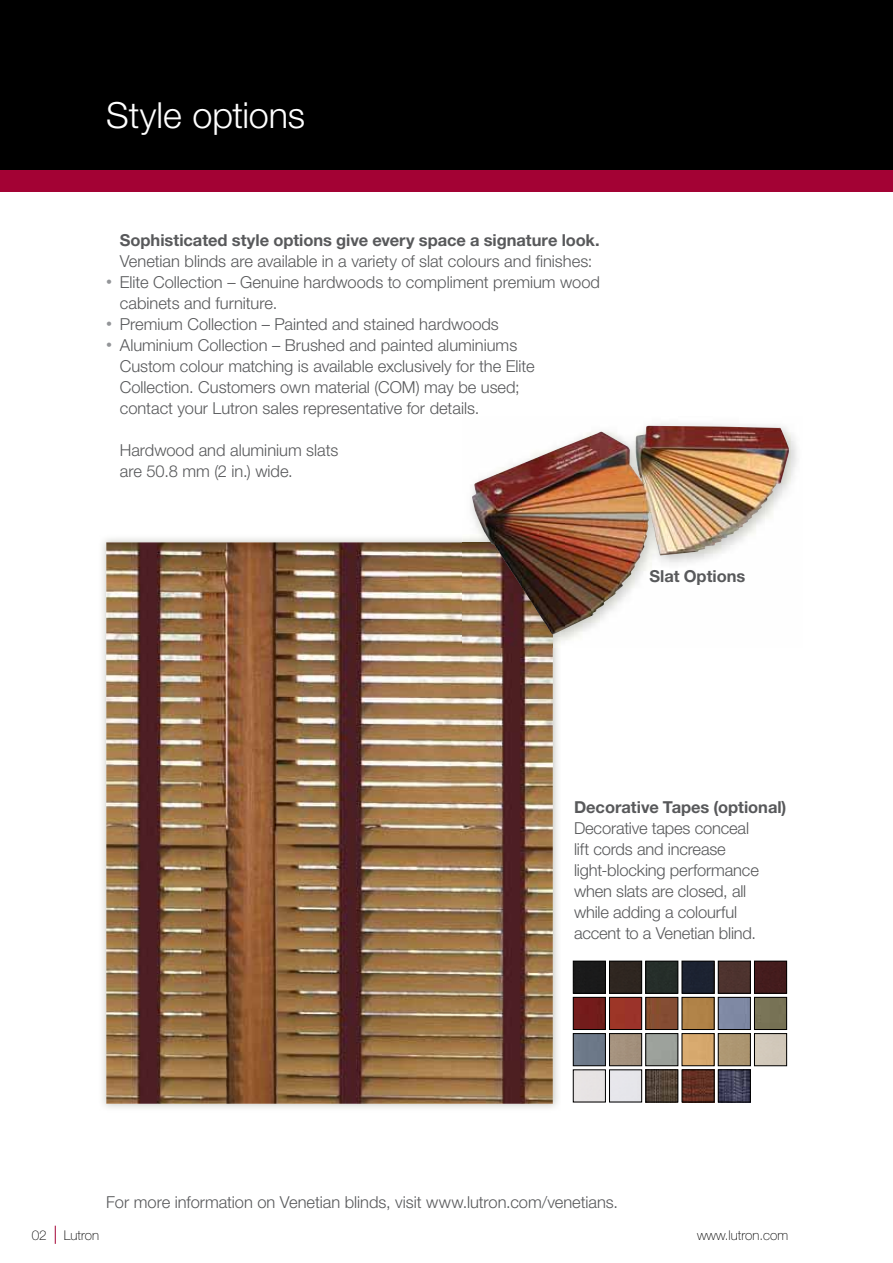
<style>
.page{position:relative;width:893px;height:1263px;background:#fff}
.page>*{position:absolute;margin:0;border:0;box-sizing:border-box;transform-origin:0 0}
.t1{font:300 36px "Helvetica Neue LT Std";letter-spacing:-.005em;color:#fff}
.t2{font:300 16.5px/21px "Helvetica Neue LT Std";color:#58595b}
.t3{font:700 16.5px "Helvetica Neue LT Std";letter-spacing:-.005em;color:#58595b}
.t4{font:100 13.5px "Helvetica Neue";color:#000}
.s1{font-size:12px;color:#939598}
</style>
<div class="page">
<div style="left:0;top:0;width:893px;height:170px;background:#000"></div>
<div style="left:0;top:170px;width:893px;height:21px;background:#a30234"></div>
<img style="left:106px;top:542px;width:447px;height:562px">
<img style="left:471px;top:423px;width:326px;height:218px">
<img style="left:462px;top:542px;width:91px;height:106px">
<img style="left:472px;top:426px;width:317px;height:209px">
<img style="left:575px;top:963px;width:28px;height:28px">
<div style="left:573px;top:961px;width:32px;height:32px;border:1px solid #000"></div>
<img style="left:611px;top:963px;width:29px;height:28px">
<div style="left:609px;top:961px;width:33px;height:32px;border:1px solid #000"></div>
<img style="left:648px;top:963px;width:28px;height:28px">
<div style="left:646px;top:961px;width:32px;height:32px;border:1px solid #000"></div>
<img style="left:684px;top:963px;width:28px;height:28px">
<div style="left:682px;top:961px;width:32px;height:32px;border:1px solid #000"></div>
<img style="left:720px;top:963px;width:28px;height:28px">
<div style="left:718px;top:961px;width:32px;height:32px;border:1px solid #000"></div>
<img style="left:756px;top:963px;width:29px;height:28px">
<div style="left:754px;top:961px;width:33px;height:32px;border:1px solid #000"></div>
<img style="left:575px;top:999px;width:28px;height:28px">
<div style="left:573px;top:997px;width:32px;height:32px;border:1px solid #000"></div>
<img style="left:611px;top:999px;width:29px;height:28px">
<div style="left:609px;top:997px;width:33px;height:32px;border:1px solid #000"></div>
<img style="left:648px;top:999px;width:28px;height:28px">
<div style="left:646px;top:997px;width:32px;height:32px;border:1px solid #000"></div>
<img style="left:684px;top:999px;width:28px;height:28px">
<div style="left:718px;top:997px;width:32px;height:32px;border:1px solid #000"></div>
<img style="left:756px;top:999px;width:29px;height:28px">
<div style="left:754px;top:997px;width:33px;height:32px;border:1px solid #000"></div>
<img style="left:575px;top:1035px;width:28px;height:29px">
<div style="left:573px;top:1033px;width:32px;height:33px;border:1px solid #000"></div>
<div style="left:609px;top:1033px;width:33px;height:33px;border:1px solid #000"></div>
<div style="left:646px;top:1033px;width:32px;height:33px;border:1px solid #000"></div>
<img style="left:684px;top:1035px;width:28px;height:29px">
<div style="left:682px;top:1033px;width:32px;height:33px;border:1px solid #000"></div>
<div style="left:718px;top:1033px;width:32px;height:33px;border:1px solid #000"></div>
<div style="left:754px;top:1033px;width:33px;height:33px;border:1px solid #000"></div>
<div style="left:609px;top:1070px;width:33px;height:32px;border:1px solid #000"></div>
<img style="left:648px;top:1072px;width:28px;height:28px">
<div style="left:646px;top:1070px;width:32px;height:32px;border:1px solid #000"></div>
<img style="left:684px;top:1072px;width:28px;height:28px">
<div style="left:682px;top:1070px;width:32px;height:32px;border:1px solid #000"></div>
<img style="left:720px;top:1072px;width:28px;height:28px">
<div style="left:718px;top:1070px;width:32px;height:32px;border:1px solid #000"></div>
<svg style="left:55px;top:1226px;width:1px;height:18px"></svg>
<h1 class="t1" style="left:106px;top:102px;width:200px">Style options</h1>
<p class="t3" style="left:120px;top:234px;width:481px">Sophisticated style options give every space a signature look.</p>
<p class="t2" style="left:120px;top:252px;width:474px">Venetian blinds are available in a variety of slat colours and finishes:</p>
<p class="t2" style="left:120px;top:273px;width:482px;text-indent:-14px"><span class="s1">•</span> Elite Collection – Genuine hardwoods to compliment premium wood cabinets and furniture.</p>
<p class="t2" style="left:106px;top:315px;width:394px"><span class="s1">•</span> Premium Collection – Painted and stained hardwoods</p>
<p class="t2" style="left:120px;top:336px;width:416px;text-indent:-14px"><span class="s1">•</span> Aluminium Collection – Brushed and painted aluminiums Custom colour matching is available exclusively for the Elite Collection. Customers own material (COM) may be used; contact your Lutron sales representative for details.</p>
<p class="t2" style="left:120px;top:441px;width:220px">Hardwood and aluminium slats are 50.8 mm (2 in.) wide.</p>
<p class="t3" style="left:649px;top:570px;width:97px">Slat Options</p>
<p class="t3" style="left:574px;top:802px;width:214px">Decorative Tapes (optional)</p>
<p class="t2" style="left:574px;top:820px;width:186px">Decorative tapes conceal lift cords and increase light-blocking performance when slats are closed, all while adding a colourful accent to a Venetian blind.</p>
<p class="t2" style="left:106px;top:1193px;width:513px">For more information on Venetian blinds, visit www.lutron.com/venetians.</p>
<p class="t4" style="left:32px;top:1230px;width:17px">02</p>
<p class="t4" style="left:64px;top:1230px;width:37px">Lutron</p>
<p class="t4" style="left:697px;top:1230px;width:93px">www.lutron.com</p>
</div>
